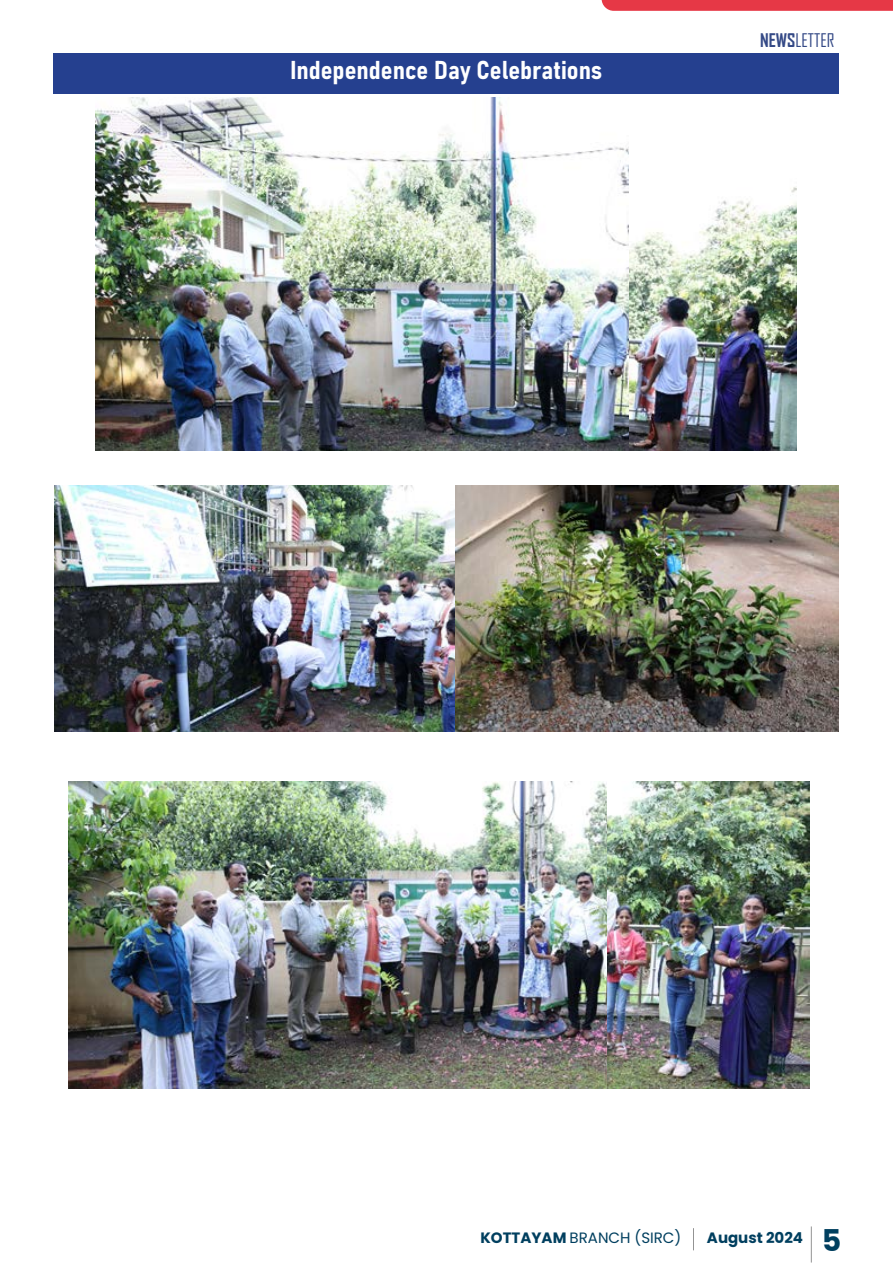
<style>
.page{position:relative;width:893px;height:1263px;background:#fff}
.page>*{position:absolute;margin:0;border:0;box-sizing:border-box;transform-origin:0 0}
.t1{font:25.5px "Bahnschrift";color:#fff}
.t2{font:18px "Agency FB";color:#344986}
.t3{font:15px "Poppins";color:#003f5f}
.t4{font:700 15px "Poppins";color:#003f5f}
.s1{font-weight:700}
.s2{font-size:30px}
</style>
<div class="page">
<svg style="left:602px;top:0;width:291px;height:11px;background:#e63c4a"></svg>
<svg style="left:693px;top:1228px;width:1px;height:22px"></svg>
<svg style="left:811px;top:1226px;width:1px;height:36px"></svg>
<div style="left:53px;top:53px;width:786px;height:41px;background:#25408f"></div>
<img style="left:96px;top:97px;width:700px;height:354px">
<img style="left:54px;top:485px;width:785px;height:246px">
<img style="left:69px;top:781px;width:538px;height:308px">
<img style="left:607px;top:781px;width:202px;height:308px">
<p class="t1" style="left:290px;top:51px;width:313px">Independence Day Celebrations</p>
<p class="t2" style="left:760px;top:29px;width:76px"><span class="s1">NEWS</span>LETTER</p>
<p class="t3" style="left:480px;top:1229px;width:202px"><span class="s1">KOTTAYAM</span> BRANCH (SIRC)</p>
<p class="t4" style="left:707px;top:1229px;width:136px">August 2024 <span class="s2">5</span></p>
</div>
